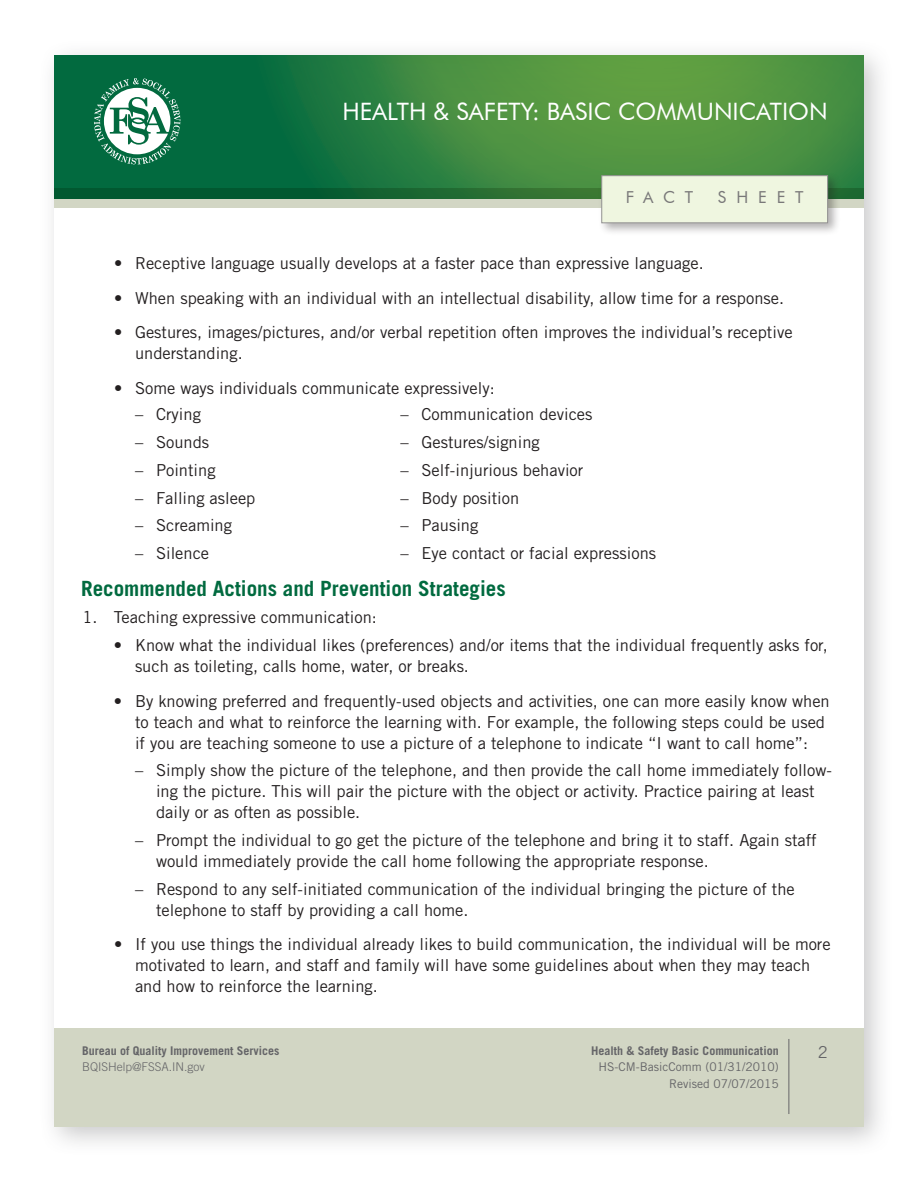
<style>
.page{position:relative;width:918px;height:1188px;background:#fff}
.page>*{position:absolute;margin:0;border:0;box-sizing:border-box;transform-origin:0 0}
.t1{font:24px "Futura BT";color:#fff}
.t2{font:700 21px "Trade Gothic";color:#016a3f}
.t3{font:16.5px/21px "Trade Gothic";color:#231f20}
.t4{font:16.5px "Futura BT";letter-spacing:.6em;color:#797879}
.t5{font:16.5px "Trade Gothic";color:#656568}
.t6{font:700 12px "Trade Gothic";color:#656568}
.t7{font:12px/16.5px "Trade Gothic";color:#656568;text-align:right}
.t8{font:300 12px "Trade Gothic";color:#656568}
</style>
<div class="page">
<div style="left:38px;top:40px;width:856px;height:1116px;background:#656568;opacity:.35"></div>
<div style="left:55px;top:56px;width:809px;height:1071px;background:#fff"></div>
<div style="left:55px;top:1028px;width:809px;height:99px;background:#d2d6c4"></div>
<hr style="left:789px;top:1039px;width:1px;height:75px;background:#656568">
<div style="left:52px;top:56px;width:814px;height:145px;background:#016a3f;opacity:.45"></div>
<svg style="left:94px;top:78px;width:86px;height:86px"></svg>
<svg style="left:55px;top:188px;width:809px;height:19px;background:#63926e"></svg>
<div style="left:598px;top:172px;width:243px;height:64px;background:#231f20;opacity:.35"></div>
<div style="left:602px;top:176px;width:226px;height:47px;background:#eff6e0;border:1px solid #939292"></div>
<h1 class="t1" style="left:342px;top:97px;width:487px">HEALTH &amp; SAFETY: BASIC COMMUNICATION</h1>
<p class="t4" style="left:626px;top:187px;width:69px">FACT</p>
<p class="t4" style="left:718px;top:187px;width:87px">SHEET</p>
<p class="t3" style="left:114px;top:253px;width:591px">• Receptive language usually develops at a faster pace than expressive language.</p>
<p class="t3" style="left:114px;top:287px;width:672px">• When speaking with an individual with an intellectual disability, allow time for a response.</p>
<p class="t3" style="left:135px;top:322px;width:659px;text-indent:-21px">• Gestures, images/pictures, and/or verbal repetition often improves the individual’s receptive understanding.</p>
<p class="t3" style="left:114px;top:377px;width:382px">• Some ways individuals communicate expressively:</p>
<p class="t3" style="left:135px;top:404px;width:67px">– Crying</p>
<p class="t3" style="left:135px;top:432px;width:76px">– Sounds</p>
<p class="t3" style="left:135px;top:459px;width:82px">– Pointing</p>
<p class="t3" style="left:135px;top:487px;width:122px">– Falling asleep</p>
<p class="t3" style="left:135px;top:515px;width:99px">– Screaming</p>
<p class="t3" style="left:135px;top:543px;width:76px">– Silence</p>
<p class="t3" style="left:401px;top:404px;width:193px">– Communication devices</p>
<p class="t3" style="left:401px;top:432px;width:141px">– Gestures/signing</p>
<p class="t3" style="left:401px;top:459px;width:184px">– Self-injurious behavior</p>
<p class="t3" style="left:401px;top:487px;width:120px">– Body position</p>
<p class="t3" style="left:401px;top:515px;width:79px">– Pausing</p>
<p class="t3" style="left:401px;top:543px;width:257px">– Eye contact or facial expressions</p>
<p class="t2" style="left:81px;top:575px;width:426px">Recommended Actions and Prevention Strategies</p>
<p class="t3" style="left:82px;top:607px;width:296px">1. Teaching expressive communication:</p>
<p class="t3" style="left:135px;top:634px;width:694px;text-indent:-21px">• Know what the individual likes (preferences) and/or items that the individual frequently asks for, such as toileting, calls home, water, or breaks.</p>
<p class="t3" style="left:135px;top:690px;width:696px;text-indent:-21px">• By knowing preferred and frequently-used objects and activities, one can more easily know when to teach and what to reinforce the learning with. For example, the following steps could be used if you are teaching someone to use a picture of a telephone to indicate “I want to call home”:</p>
<p class="t3" style="left:156px;top:760px;width:677px;text-indent:-21px">– Simply show the picture of the telephone, and then provide the call home immediately follow&shy;ing the picture. This will pair the picture with the object or activity. Practice pairing at least daily or as often as possible.</p>
<p class="t3" style="left:156px;top:829px;width:662px;text-indent:-21px">– Prompt the individual to go get the picture of the telephone and bring it to staff. Again staff would immediately provide the call home following the appropriate response.</p>
<p class="t3" style="left:156px;top:878px;width:640px;text-indent:-21px">– Respond to any self-initiated communication of the individual bringing the picture of the telephone to staff by providing a call home.</p>
<p class="t3" style="left:135px;top:934px;width:697px;text-indent:-21px">• If you use things the individual already likes to build communication, the individual will be more motivated to learn, and staff and family will have some guidelines about when they may teach and how to reinforce the learning.</p>
<p class="t6" style="left:82px;top:1043px;width:199px">Bureau of Quality Improvement Services</p>
<p class="t8" style="left:82px;top:1060px;width:124px">BQISHelp@FSSA.IN.gov</p>
<p class="t6" style="left:591px;top:1043px;width:189px">Health &amp; Safety Basic Communication</p>
<p class="t5" style="left:818px;top:1042px;width:12px">2</p>
<p class="t7" style="left:598px;top:1059px;width:182px">HS-CM-BasicComm (01/31/2010)<br>Revised 07/07/2015</p>
</div>
